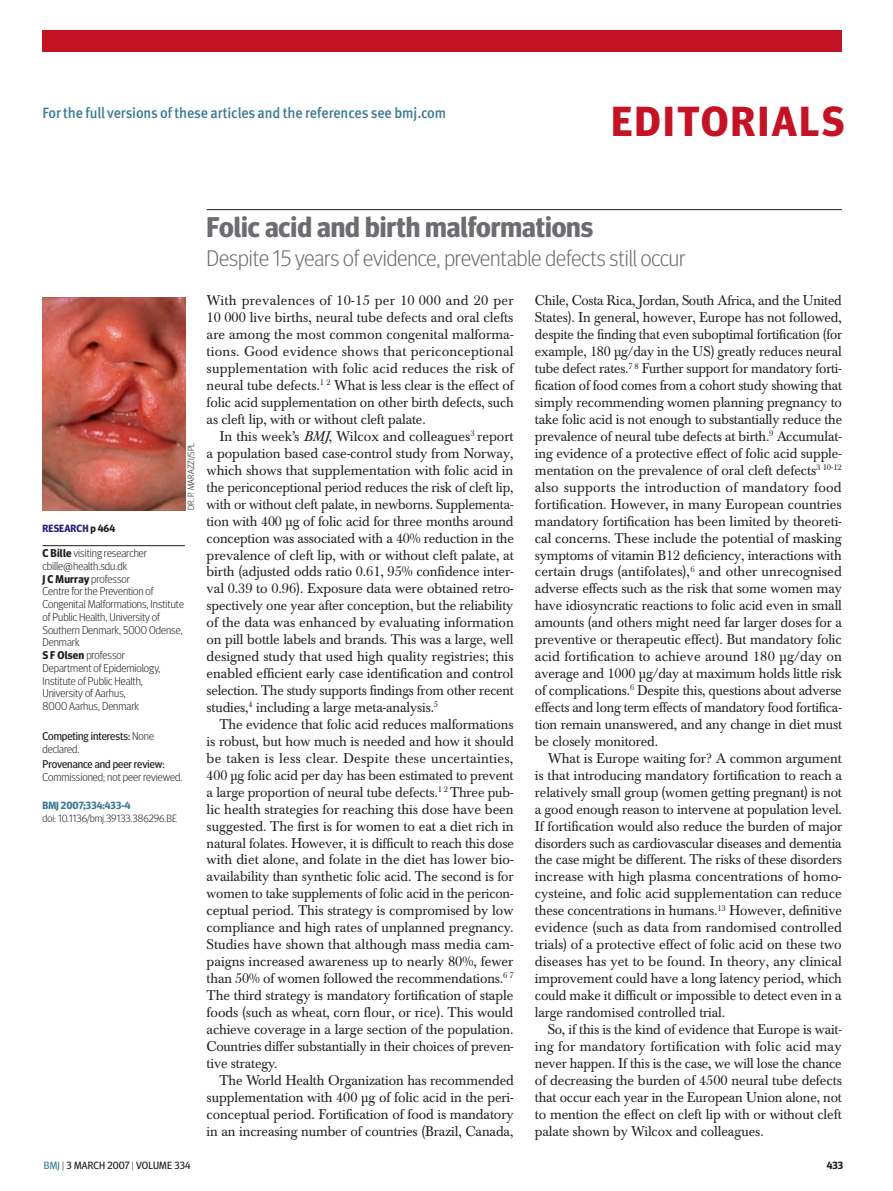
<style>
.page{position:relative;width:893px;height:1191px;background:#fff}
.page>*{position:absolute;margin:0;border:0;box-sizing:border-box;transform-origin:0 0}
.top_strap_28{font:700 42px "Meta Headline OT";letter-spacing:.06em;color:#c41324}
.editorial_head_19{font:700 28.5px "Meta Headline OT";color:#6c6d70}
.intro_15{font:300 22.5px "Meta Headline OT";color:#6c6d70}
.links_text_top{font:15px "Meta Medium LF";letter-spacing:-.005em;color:#3c7b93;scale:.95 1}
.body_indent{font:13.95px/17px "Baskerville BE";letter-spacing:-.01em;color:#231f20;text-align:justify}
.body{font:13.95px/17px "Baskerville BE";letter-spacing:-.01em;color:#231f20;text-align:justify}
.author_details{font:300 11.25px/12.8px "Meta Headline OT";color:#231f20}
.competing_interest{font:300 11.25px/12.8px "Meta Headline OT";color:#231f20}
.competing_interest-2{font:11.25px/12.8px "Meta Headline OT";color:#231f20}
.biblio_doi{font:300 10.5px "Meta Headline OT";color:#231f20}
.t1{font:10.5px "Meta Headline OT";letter-spacing:.01em;color:#231f20}
.download_info_citat{font:700 10.5px "Meta Headline OT";color:#3c7b93}
.page_ref{font:700 10.5px "Meta Headline OT";letter-spacing:.005em;color:#231f20}
.page_ref-2{font:700 10.5px "Meta Headline OT";color:#26237b}
.credit{font:300 9px "Meta Headline OT";letter-spacing:.015em;color:#231f20}
.s1{color:#26237b}
.s2{font-weight:700}
.s3{font-weight:300}
.s4{font-weight:400}
.s5{font-style:italic}
.s6{color:#3c7b93}
</style>
<div class="page">
<div style="left:43px;top:30px;width:799px;height:21px;background:#c41324"></div>
<hr style="left:207px;top:209px;width:635px;height:1px;background:#231f20">
<hr style="left:43px;top:545px;width:142px;height:1px;background:#231f20">
<img style="left:43px;top:298px;width:142px;height:212px">
<p class="links_text_top" style="left:43px;top:104px;width:426px">For the full versions of these articles and the references see bmj.com</p>
<p class="top_strap_28" style="left:611px;top:96px;width:234px">EDITORIALS</p>
<p class="credit" style="left:186px;top:510px;width:69px;rotate:-90deg">DR. P. MARAZZI/SPL</p>
<p class="page_ref-2" style="left:43px;top:521px;width:13px">Resear</p>
<p class="page_ref" style="left:77px;top:521px;width:40px"><span class="s1">ch</span> p 464</p>
<p class="author_details" style="left:43px;top:546px;width:143px"><span class="s2">C Bille</span> visiting researcher cbille@health.sdu.dk<br><span class="s2">J C Murray</span> professor<br>Centre for the Prevention of<br>Congenital Malformations, Institute of Public Health, University of<br>Southern Denmark, 5000 Odense,<br>Denmark<br><span class="s2">S F Olsen</span> professor<br>Department of Epidemiology,<br>Institute of Public Health,<br>University of Aarhus,<br>8000 Aarhus, Denmark</p>
<p class="competing_interest-2" style="left:43px;top:729px;width:113px">Competing interests: <span class="s3">None declared.</span></p>
<p class="competing_interest" style="left:43px;top:757px;width:141px"><span class="s4">Provenance and peer review:<br></span>Commissioned; not peer reviewed.</p>
<p class="download_info_citat" style="left:43px;top:799px;width:90px">BMJ 2007;334:433-4</p>
<p class="biblio_doi" style="left:43px;top:811px;width:136px">doi: 10.1136/bmj.39133.386296.BE</p>
<p class="editorial_head_19" style="left:207px;top:210px;width:388px">Folic acid and birth malformations</p>
<p class="intro_15" style="left:207px;top:244px;width:480px">Despite 15 years of evidence, preventable defects still occur</p>
<p class="body" style="left:207px;top:292px;width:309px">With prevalences of 10-15 per 10 000 and 20 per 10 000 live births, neural tube defects and oral clefts are among the most common congenital malforma&shy;tions. Good evidence shows that periconceptional supplementation with folic acid reduces the risk of neural tube defects.<sup>1</sup> <sup>2</sup> What is less clear is the effect of folic acid supplementation on other birth defects, such as cleft lip, with or without cleft palate.</p>
<p class="body_indent" style="left:207px;top:428px;width:309px;text-indent:13px">In this week’s <span class="s5">BMJ</span>, Wilcox and colleagues<sup>3</sup> report a population based case-control study from Norway, which shows that supplementation with folic acid in the periconceptional period reduces the risk of cleft lip, with or without cleft palate, in newborns. Supplementa&shy;tion with 400 µg of folic acid for three months around conception was associated with a 40% reduction in the prevalence of cleft lip, with or without cleft palate, at birth (adjusted odds ratio 0.61, 95% confidence inter&shy;val 0.39 to 0.96). Exposure data were obtained retro&shy;spectively one year after conception, but the reliability of the data was enhanced by evaluating information on pill bottle labels and brands. This was a large, well designed study that used high quality registries; this enabled efficient early case identification and control selection. The study supports findings from other recent studies,<sup>4</sup> including a large meta-analysis.<sup>5</sup></p>
<p class="body_indent" style="left:207px;top:716px;width:309px;text-indent:13px">The evidence that folic acid reduces malformations is robust, but how much is needed and how it should be taken is less clear. Despite these uncertainties, 400 µg folic acid per day has been estimated to prevent a large proportion of neural tube defects.<sup>1</sup> <sup>2</sup> Three pub&shy;lic health strategies for reaching this dose have been suggested. The first is for women to eat a diet rich in natural folates. However, it is difficult to reach this dose with diet alone, and folate in the diet has lower bio&shy;availability than synthetic folic acid. The second is for women to take supplements of folic acid in the pericon&shy;ceptual period. This strategy is compromised by low compliance and high rates of unplanned pregnancy.<br>Studies have shown that although mass media cam&shy;paigns increased awareness up to nearly 80%, fewer than 50% of women followed the recommendations.<sup>6</sup> <sup>7<br></sup>The third strategy is mandatory fortification of staple foods (such as wheat, corn flour, or rice). This would achieve coverage in a large section of the population.<br>Countries differ substantially in their choices of preven&shy;tive strategy.</p>
<p class="body_indent" style="left:207px;top:1071px;width:309px;text-indent:13px">The World Health Organization has recommended supplementation with 400 µg of folic acid in the peri&shy;conceptual period. Fortification of food is mandatory in an increasing number of countries (Brazil, Canada,</p>
<p class="body_indent" style="left:535px;top:292px;width:309px">Chile, Costa Rica, Jordan, South Africa, and the United States). In general, however, Europe has not followed, despite the finding that even suboptimal fortification (for example, 180 µg/day in the US) greatly reduces neural tube defect rates.<sup>7</sup> <sup>8</sup> Further support for mandatory forti&shy;fication of food comes from a cohort study showing that simply recommending women planning pregnancy to take folic acid is not enough to substantially reduce the prevalence of neural tube defects at birth.<sup>9</sup> Accumulat&shy;ing evidence of a protective effect of folic acid supple&shy;mentation on the prevalence of oral cleft defects<sup>3</sup> <sup>10-12 </sup>also supports the introduction of mandatory food fortification. However, in many European countries mandatory fortification has been limited by theoreti&shy;cal concerns. These include the potential of masking symptoms of vitamin B12 deficiency, interactions with certain drugs (antifolates),<sup>6</sup> and other unrecognised adverse effects such as the risk that some women may have idiosyncratic reactions to folic acid even in small amounts (and others might need far larger doses for a preventive or therapeutic effect). But mandatory folic acid fortification to achieve around 180 µg/day on average and 1000 µg/day at maximum holds little risk of complications.<sup>6</sup> Despite this, questions about adverse effects and long term effects of mandatory food fortifica&shy;tion remain unanswered, and any change in diet must be closely monitored.</p>
<p class="body_indent" style="left:535px;top:750px;width:309px;text-indent:13px">What is Europe waiting for? A common argument is that introducing mandatory fortification to reach a relatively small group (women getting pregnant) is not a good enough reason to intervene at population level.<br>If fortification would also reduce the burden of major disorders such as cardiovascular diseases and dementia the case might be different. The risks of these disorders increase with high plasma concentrations of homo&shy;cysteine, and folic acid supplementation can reduce these concentrations in humans.<sup>13</sup> However, definitive evidence (such as data from randomised controlled trials) of a protective effect of folic acid on these two diseases has yet to be found. In theory, any clinical improvement could have a long latency period, which could make it difficult or impossible to detect even in a large randomised controlled trial.</p>
<p class="body_indent" style="left:535px;top:1021px;width:308px;text-indent:13px">So, if this is the kind of evidence that Europe is wait&shy;ing for mandatory fortification with folic acid may never happen. If this is the case, we will lose the chance of decreasing the burden of 4500 neural tube defects that occur each year in the European Union alone, not to mention the effect on cleft lip with or without cleft palate shown by Wilcox and colleagues.</p>
<p class="t1" style="left:44px;top:1159px;width:148px"><span class="s6">BMJ</span> <span class="s3">|</span> 3 March 2007 <span class="s3">|</span> Volume 334</p>
<p class="page_ref" style="left:827px;top:1159px;width:18px">433</p>
</div>
